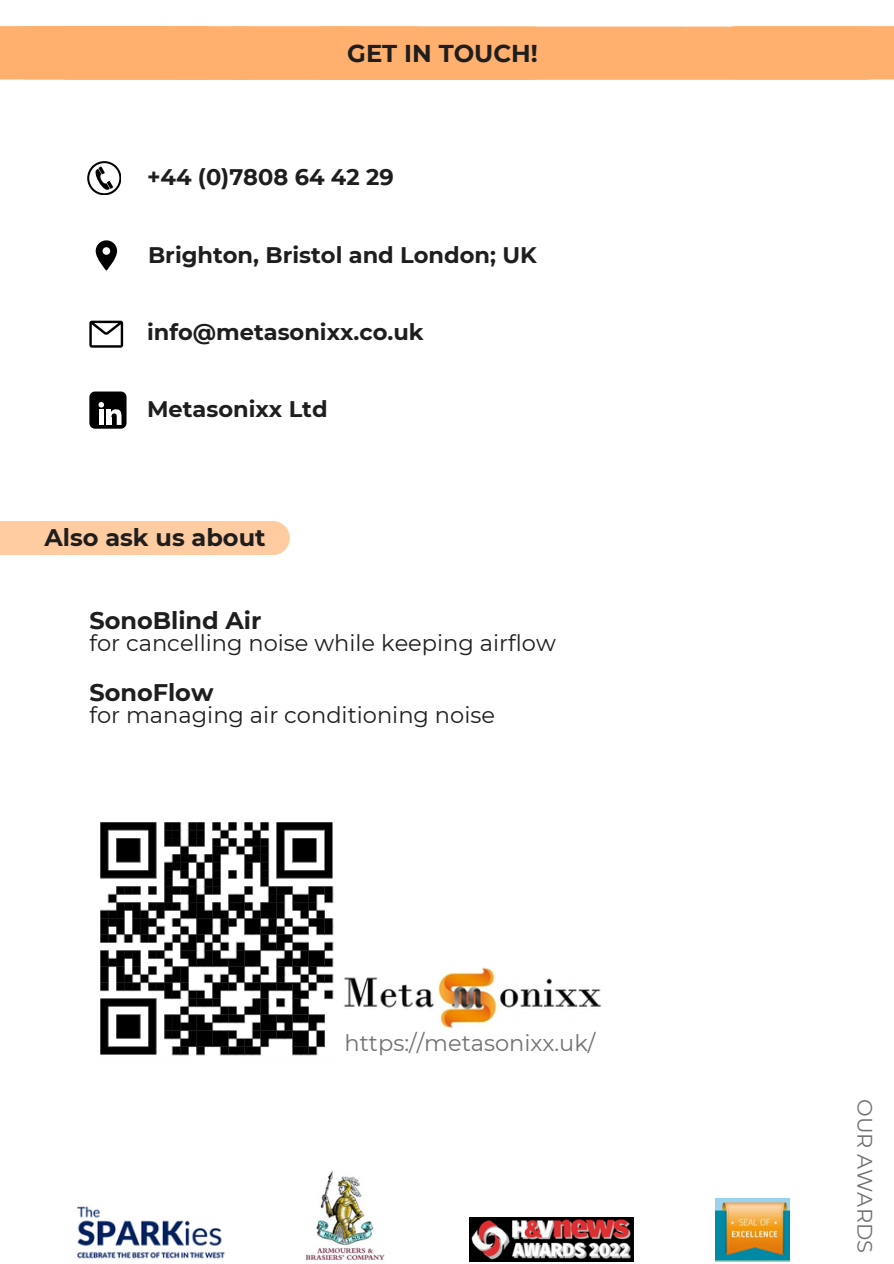
<style>
.page{position:relative;width:894px;height:1264px;background:#fff}
.page>*{position:absolute;margin:0;border:0;box-sizing:border-box;transform-origin:0 0}
.t1{font:700 24.3px "Montserrat";color:#1e1e1e}
.t2{font:700 24px "Montserrat";color:#1e1e1e}
.t3{font:700 22.5px "Montserrat";color:#1e1e1e}
.t4{font:22.5px "Montserrat";color:#1e1e1e}
.t5{font:22.5px "Montserrat";color:#717073}
.t6{font:21px "Montserrat";color:#717073}
</style>
<div class="page">
<svg style="left:87px;top:161px;width:34px;height:34px"></svg>
<svg style="left:96px;top:240px;width:21px;height:31px"></svg>
<svg style="left:89px;top:321px;width:34px;height:27px"></svg>
<img style="left:100px;top:822px;width:234px;height:234px">
<img style="left:344px;top:967px;width:258px;height:62px">
<div style="left:0;top:521px;width:290px;height:33px;background:#ffcba1"></div>
<img style="left:76px;top:1206px;width:149px;height:53px">
<img style="left:305px;top:1171px;width:80px;height:91px">
<img style="left:469px;top:1217px;width:164px;height:44px">
<div style="left:0;top:26px;width:893px;height:53px;background:#ffaf6e"></div>
<div style="left:89px;top:391px;width:37px;height:37px;background:#000;border-radius:6px"></div>
<svg style="left:98px;top:402px;width:24px;height:23px"></svg>
<img style="left:715px;top:1198px;width:74px;height:63px">
<p class="t1" style="left:347px;top:39px;width:192px">GET IN TOUCH!</p>
<p class="t3" style="left:147px;top:163px;width:248px">+44 (0)7808 64 42 29</p>
<p class="t3" style="left:148px;top:241px;width:390px">Brighton, Bristol and London; UK</p>
<p class="t3" style="left:147px;top:318px;width:278px">info@metasonixx.co.uk</p>
<h2 class="t3" style="left:147px;top:395px;width:182px">Metasonixx Ltd</h2>
<p class="t2" style="left:44px;top:522px;width:223px">Also ask us about</p>
<p class="t2" style="left:89px;top:605px;width:174px">SonoBlind Air</p>
<p class="t4" style="left:89px;top:629px;width:468px">for cancelling noise while keeping airflow</p>
<h1 class="t2" style="left:89px;top:677px;width:126px">SonoFlow</h1>
<h1 class="t4" style="left:89px;top:701px;width:407px">for managing air conditioning noise</h1>
<p class="t5" style="left:344px;top:1029px;width:252px">https://metasonixx.uk/</p>
<h2 class="t6" style="left:877px;top:1099px;width:155px;rotate:90deg">OUR AWARDS</h2>
</div>
